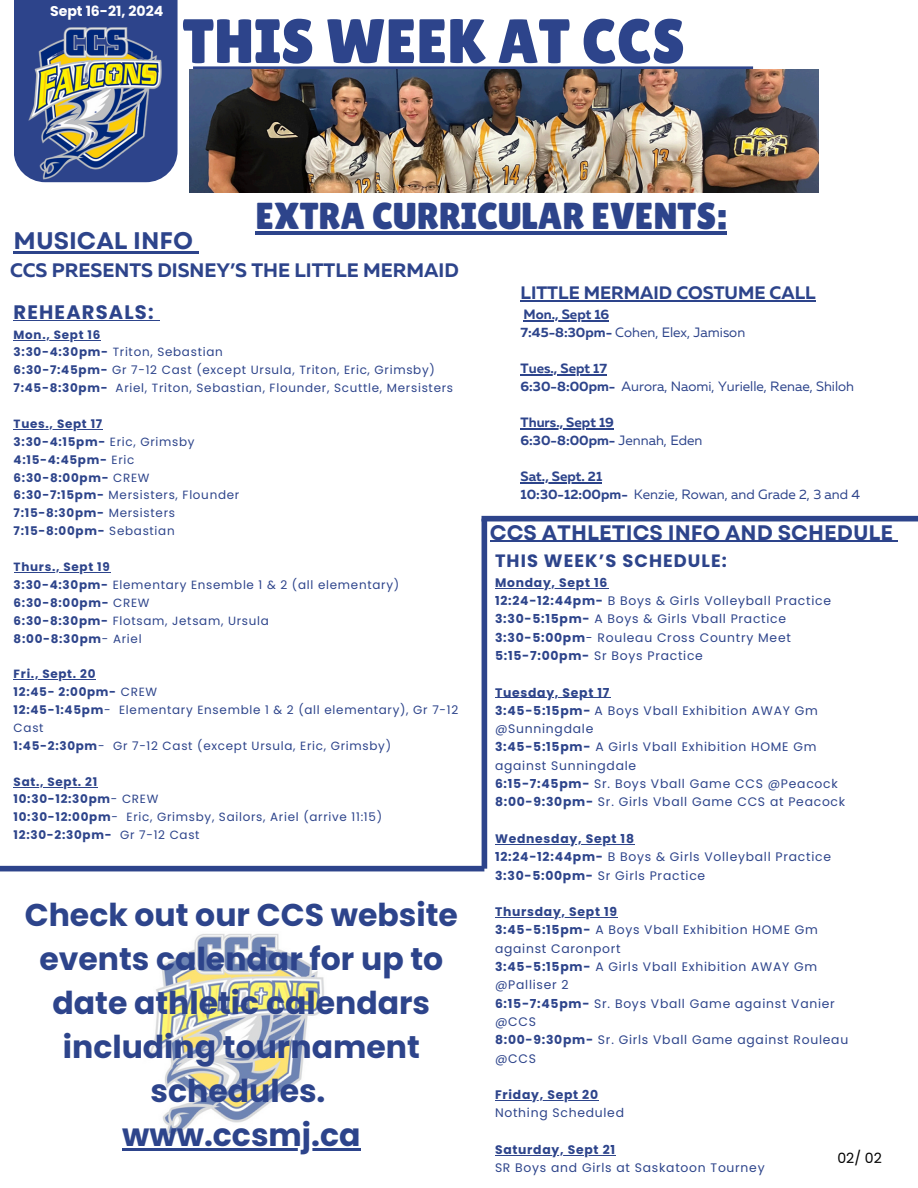
<style>
.page{position:relative;width:918px;height:1188px;background:#fff}
.page>*{position:absolute;margin:0;border:0;box-sizing:border-box;transform-origin:0 0}
.t1{font:62.55px "Lilita One";color:#2d448b}
.t2{font:37.5px "Lilita One";color:#2d448b}
.t3{font:700 31.5px/43.8px "Poppins";color:#2d448b;text-align:center}
.t4{font:700 24px "Garet";color:#2d448b}
.t5{font:700 21px "Garet";color:#2d448b}
.t6{font:700 19.5px "Muller";color:#2d448b}
.t7{font:700 19.5px "Poppins";letter-spacing:.06em;color:#2d448b}
.t8{font:700 18px "Muller";color:#2d448b}
.t9{font:700 17.85px "Poppins";letter-spacing:.06em;color:#2d448b}
.t10{font:700 14.1px "Poppins";color:#fff}
.t11{font:14.1px "Poppins";color:#000}
.t12{font:13.5px/18px "Muller";color:#2d448b}
.t13{font:700 13.5px/18px "Muller";color:#2d448b}
.t14{font:12.3px/18.3px "Poppins";letter-spacing:.06em;color:#2d448b}
.t15{font:700 12.3px "Poppins";letter-spacing:.06em;color:#2d448b}
.t16{font:11.85px/17.9px "Poppins";letter-spacing:.06em;color:#2d448b}
.t17{font:700 11.85px/17.9px "Poppins";letter-spacing:.06em;color:#2d448b}
.s1{font-weight:700}
.s2{font-weight:400}
</style>
<div class="page">
<div style="left:14px;top:0;width:164px;height:177px;background:#2d448b"></div>
<div style="left:193px;top:66px;width:560px;height:6px;background:#2d448b"></div>
<img style="left:25px;top:26px;width:138px;height:156px">
<div style="left:482px;top:516px;width:436px;height:5px;background:#2d448b"></div>
<img style="left:190px;top:69px;width:628px;height:124px">
<hr style="left:14px;top:320px;width:141px;height:1px;background:#2d448b">
<hr style="left:14px;top:340px;width:87px;height:1px;background:#2d448b">
<hr style="left:14px;top:429px;width:89px;height:1px;background:#2d448b">
<hr style="left:14px;top:572px;width:97px;height:1px;background:#2d448b">
<hr style="left:14px;top:679px;width:82px;height:1px;background:#2d448b">
<hr style="left:14px;top:787px;width:84px;height:1px;background:#2d448b">
<div style="left:482px;top:519px;width:5px;height:350px;background:#2d448b"></div>
<div style="left:0;top:866px;width:484px;height:5px;background:#2d448b"></div>
<img style="left:148px;top:934px;width:176px;height:202px">
<hr style="left:122px;top:1148px;width:239px;height:2px;background:#2d448b">
<hr style="left:495px;top:588px;width:113px;height:1px;background:#2d448b">
<hr style="left:495px;top:697px;width:115px;height:1px;background:#2d448b">
<hr style="left:495px;top:844px;width:140px;height:1px;background:#2d448b">
<hr style="left:495px;top:917px;width:123px;height:1px;background:#2d448b">
<hr style="left:495px;top:1100px;width:104px;height:1px;background:#2d448b">
<hr style="left:495px;top:1155px;width:121px;height:1px;background:#2d448b">
<hr style="left:490px;top:541px;width:403px;height:1px;background:#2d448b">
<hr style="left:256px;top:231px;width:471px;height:3px;background:#2d448b">
<hr style="left:14px;top:251px;width:179px;height:2px;background:#2d448b">
<svg style="left:193px;top:251px;width:6px;height:2px"></svg>
<hr style="left:521px;top:300px;width:295px;height:1px;background:#2d448b">
<hr style="left:524px;top:320px;width:85px;height:1px;background:#2d448b">
<hr style="left:521px;top:374px;width:86px;height:1px;background:#2d448b">
<hr style="left:521px;top:428px;width:93px;height:1px;background:#2d448b">
<hr style="left:521px;top:482px;width:81px;height:1px;background:#2d448b">
<p class="t10" style="left:50px;top:1px;width:115px">Sept 16-21, 2024</p>
<p class="t1" style="left:183px;top:5px;width:504px">THIS WEEK AT CCS</p>
<h3 class="t2" style="left:256px;top:194px;width:473px">EXTRA CURRICULAR EVENTS:</h3>
<p class="t4" style="left:14px;top:223px;width:181px">MUSICAL INFO</p>
<h5 class="t6" style="left:10px;top:262px;width:450px">CCS PRESENTS DISNEY’S THE LITTLE MERMAID</h5>
<h3 class="t7" style="left:14px;top:298px;width:141px">REHEARSALS:</h3>
<p class="t16" style="left:14px;top:326px;width:441px"><span class="s1">Mon., Sept 16<br>3:30-4:30pm-</span> Triton, Sebastian<br><span class="s1">6:30-7:45pm-</span> Gr 7-12 Cast (except Ursula, Triton, Eric, Grimsby)<br><span class="s1">7:45-8:30pm-</span> Ariel, Triton, Sebastian, Flounder, Scuttle, Mersisters</p>
<p class="t17" style="left:14px;top:415px;width:227px">Tues., Sept 17<br>3:30-4:15pm- <span class="s2">Eric, Grimsby<br></span>4:15-4:45pm- <span class="s2">Eric<br></span>6:30-8:00pm- <span class="s2">CREW<br></span>6:30-7:15pm- <span class="s2">Mersisters, Flounder<br></span>7:15-8:30pm- <span class="s2">Mersisters<br></span>7:15-8:00pm- <span class="s2">Sebastian</span></p>
<p class="t16" style="left:14px;top:558px;width:387px"><span class="s1">Thurs., Sept 19<br>3:30-4:30pm-</span> Elementary Ensemble 1 &amp; 2 (all elementary)<br><span class="s1">6:30-8:00pm-</span> CREW<br><span class="s1">6:30-8:30pm-</span> Flotsam, Jetsam, Ursula<br><span class="s1">8:00-8:30pm</span>- Ariel</p>
<p class="t16" style="left:14px;top:665px;width:446px"><span class="s1">Fri., Sept. 20<br>12:45- 2:00pm-</span> CREW<br><span class="s1">12:45-1:45pm</span>- Elementary Ensemble 1 &amp; 2 (all elementary), Gr 7-12<br>Cast<br><span class="s1">1:45-2:30pm</span>- Gr 7-12 Cast (except Ursula, Eric, Grimsby)</p>
<p class="t16" style="left:14px;top:772px;width:370px"><span class="s1">Sat., Sept. 21<br>10:30-12:30pm</span>- CREW<br><span class="s1">10:30-12:00pm</span>- Eric, Grimsby, Sailors, Ariel (arrive 11:15)<br><span class="s1">12:30-2:30pm-</span> Gr 7-12 Cast</p>
<h1 class="t3" style="left:25px;top:894px;width:435px">Check out our CCS website events calendar for up to date athletic calendars including tournament schedules.</h1>
<h2 class="t3" style="left:122px;top:1113px;width:240px">www.ccsmj.ca</h2>
<h3 class="t8" style="left:521px;top:285px;width:297px">LITTLE MERMAID COSTUME CALL</h3>
<p class="t13" style="left:521px;top:307px;width:226px">Mon., Sept 16<br>7:45-8:30pm- <span class="s2">Cohen, Elex, Jamison</span></p>
<p class="t12" style="left:521px;top:361px;width:335px"><span class="s1">Tues., Sept 17<br>6:30-8:00pm-</span> Aurora, Naomi, Yurielle, Renae, Shiloh</p>
<p class="t13" style="left:521px;top:415px;width:183px">Thurs., Sept 19<br>6:30-8:00pm- <span class="s2">Jennah, Eden</span></p>
<p class="t12" style="left:521px;top:469px;width:341px"><span class="s1">Sat., Sept. 21<br>10:30-12:00pm-</span> Kenzie, Rowan, and Grade 2, 3 and 4</p>
<h4 class="t5" style="left:490px;top:517px;width:405px">CCS ATHLETICS INFO AND SCHEDULE</h4>
<h3 class="t9" style="left:495px;top:548px;width:233px">THIS WEEK’S SCHEDULE:</h3>
<p class="t14" style="left:495px;top:573px;width:338px"><span class="s1">Monday, Sept 16<br>12:24-12:44pm-</span> B Boys &amp; Girls Volleyball Practice <span class="s1">3:30-5:15pm-</span> A Boys &amp; Girls Vball Practice <span class="s1">3:30-5:00pm</span>- Rouleau Cross Country Meet <span class="s1">5:15-7:00pm-</span> Sr Boys Practice</p>
<p class="t14" style="left:495px;top:683px;width:352px"><span class="s1">Tuesday, Sept 17<br>3:45-5:15pm-</span> A Boys Vball Exhibition AWAY Gm @Sunningdale<br><span class="s1">3:45-5:15pm-</span> A Girls Vball Exhibition HOME Gm against Sunningdale<br><span class="s1">6:15-7:45pm-</span> Sr. Boys Vball Game CCS @Peacock <span class="s1">8:00-9:30pm-</span> Sr. Girls Vball Game CCS at Peacock</p>
<p class="t14" style="left:495px;top:829px;width:338px"><span class="s1">Wednesday, Sept 18<br>12:24-12:44pm-</span> B Boys &amp; Girls Volleyball Practice<br><span class="s1">3:30-5:00pm-</span> Sr Girls Practice</p>
<p class="t14" style="left:495px;top:903px;width:355px"><span class="s1">Thursday, Sept 19<br>3:45-5:15pm-</span> A Boys Vball Exhibition HOME Gm against Caronport<br><span class="s1">3:45-5:15pm-</span> A Girls Vball Exhibition AWAY Gm @Palliser 2<br><span class="s1">6:15-7:45pm-</span> Sr. Boys Vball Game against Vanier @CCS<br><span class="s1">8:00-9:30pm-</span> Sr. Girls Vball Game against Rouleau @CCS</p>
<p class="t15" style="left:495px;top:1086px;width:105px">Friday, Sept 20</p>
<p class="t14" style="left:495px;top:1104px;width:131px">Nothing Scheduled</p>
<p class="t15" style="left:495px;top:1141px;width:122px">Saturday, Sept 21</p>
<p class="t14" style="left:495px;top:1159px;width:271px">SR Boys and Girls at Saskatoon Tourney</p>
<h5 class="t11" style="left:837px;top:1148px;width:46px">02/ 02</h5>
</div>
